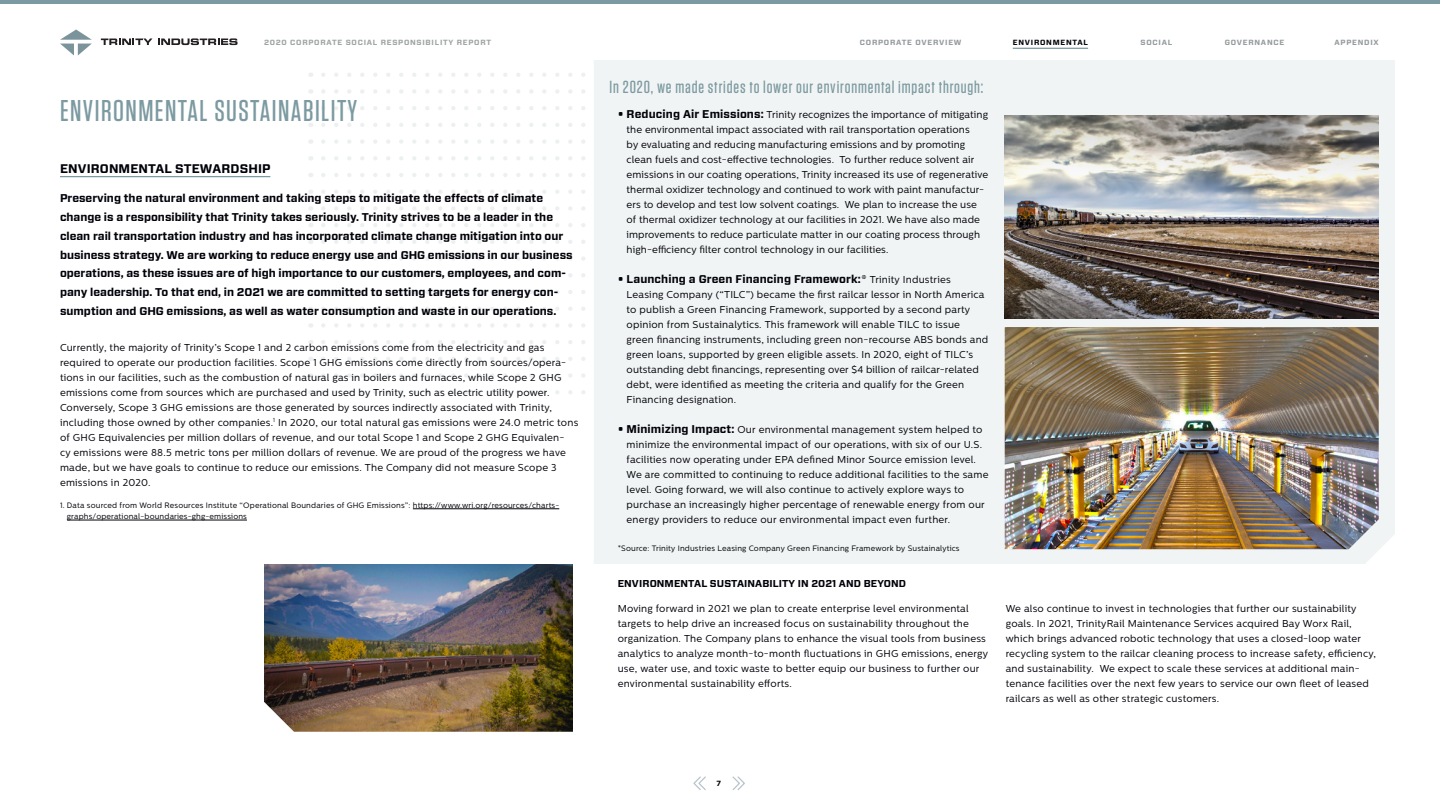
<style>
.page{position:relative;width:1440px;height:810px;background:#fff}
.page>*{position:absolute;margin:0;border:0;box-sizing:border-box;transform-origin:0 0}
.t1{font:500 30px "Tungsten";letter-spacing:.05em;color:#7c9aa1}
.t2{font:500 17.5px "Tungsten";letter-spacing:.05em;color:#7c9aa1}
.t3{font:700 12.5px "Forza";letter-spacing:.01em;color:#010209}
.t4{font:700 11.25px/18.8px "Forza";color:#010209}
.t5{font:10px/15px "Centrale Sans";letter-spacing:.02em;color:#010209}
.t6{font:700 10px "Forza";letter-spacing:.01em;color:#010209}
.t7{font:7.75px/11.2px "Centrale Sans";letter-spacing:.02em;color:#010209}
.t8{font:700 7.5px "Forza";letter-spacing:.1em;color:#949a9d}
.t9{font:700 7.5px "Forza";letter-spacing:.1em;color:#9ea3a4}
.t10{font:700 7.5px "Forza";letter-spacing:.1em;color:#010209}
.s1{font-family:"Forza";font-weight:700;font-size:11.25px}
.s2{font-family:"Centrale Sans";font-weight:400;font-size:10px}
</style>
<div class="page">
<svg style="left:323px;top:89px;width:262px;height:4px"></svg>
<svg style="left:323px;top:73px;width:262px;height:4px"></svg>
<svg style="left:323px;top:123px;width:262px;height:4px"></svg>
<svg style="left:323px;top:156px;width:262px;height:4px"></svg>
<svg style="left:323px;top:190px;width:262px;height:4px"></svg>
<svg style="left:323px;top:223px;width:262px;height:4px"></svg>
<svg style="left:323px;top:307px;width:262px;height:4px"></svg>
<svg style="left:323px;top:257px;width:262px;height:4px"></svg>
<svg style="left:323px;top:340px;width:262px;height:4px"></svg>
<svg style="left:323px;top:373px;width:262px;height:5px"></svg>
<svg style="left:323px;top:106px;width:262px;height:4px"></svg>
<svg style="left:323px;top:140px;width:262px;height:4px"></svg>
<svg style="left:323px;top:173px;width:262px;height:4px"></svg>
<svg style="left:323px;top:206px;width:262px;height:4px"></svg>
<svg style="left:323px;top:290px;width:262px;height:4px"></svg>
<svg style="left:323px;top:240px;width:262px;height:4px"></svg>
<svg style="left:323px;top:323px;width:262px;height:4px"></svg>
<svg style="left:323px;top:273px;width:262px;height:4px"></svg>
<svg style="left:323px;top:357px;width:262px;height:4px"></svg>
<svg style="left:323px;top:390px;width:262px;height:4px"></svg>
<div style="left:594px;top:60px;width:801px;height:504px;background:#f1f4f4"></div>
<hr style="left:0;top:0;width:1440px;height:4px;background:#7c9aa1">
<hr style="left:413px;top:509px;width:146px;height:1px;background:#010209">
<hr style="left:67px;top:520px;width:180px;height:1px;background:#010209">
<hr style="left:60px;top:176px;width:210px;height:1px;background:#7c9aa1">
<img style="left:1005px;top:115px;width:374px;height:203px">
<img style="left:1005px;top:327px;width:374px;height:222px">
<img style="left:264px;top:564px;width:309px;height:168px">
<svg style="left:732px;top:776px;width:13px;height:14px"></svg>
<svg style="left:693px;top:776px;width:13px;height:14px"></svg>
<svg style="left:60px;top:30px;width:32px;height:26px"></svg>
<svg style="left:101px;top:39px;width:51px;height:6px"></svg>
<svg style="left:158px;top:38px;width:80px;height:7px"></svg>
<hr style="left:1013px;top:48px;width:75px;height:1px;background:#7c9aa1">
<p class="t9" style="left:264px;top:37px;width:229px">2020 CORPORATE SOCIAL RESPONSIBILITY REPORT</p>
<p class="t1" style="left:60px;top:95px;width:299px">ENVIRONMENTAL SUSTAINABILITY</p>
<p class="t3" style="left:60px;top:161px;width:212px">ENVIRONMENTAL STEWARDSHIP</p>
<p class="t4" style="left:60px;top:189px;width:514px">Preserving the natural environment and taking steps to mitigate the effects of climate change is a responsibility that Trinity takes seriously. Trinity strives to be a leader in the clean rail transportation industry and has incorporated climate change mitigation into our business strategy. We are working to reduce energy use and GHG emissions in our business operations, as these issues are of high importance to our customers, employees, and com&shy;pany leadership. To that end, in 2021 we are committed to setting targets for energy con&shy;sumption and GHG emissions, as well as water consumption and waste in our operations.</p>
<p class="t5" style="left:60px;top:339px;width:520px">Currently, the majority of Trinity’s Scope 1 and 2 carbon emissions come from the electricity and gas required to operate our production facilities. Scope 1 GHG emissions come directly from sources/opera&shy;tions in our facilities, such as the combustion of natural gas in boilers and furnaces, while Scope 2 GHG emissions come from sources which are purchased and used by Trinity, such as electric utility power.<br>Conversely, Scope 3 GHG emissions are those generated by sources indirectly associated with Trinity, including those owned by other companies.<sup>1</sup> In 2020, our total natural gas emissions were 24.0 metric tons of GHG Equivalencies per million dollars of revenue, and our total Scope 1 and Scope 2 GHG Equivalen-<br>cy emissions were 88.5 metric tons per million dollars of revenue. We are proud of the progress we have made, but we have goals to continue to reduce our emissions. The Company did not measure Scope 3 emissions in 2020.</p>
<p class="t7" style="left:67px;top:500px;width:494px;text-indent:-7px">1. Data sourced from World Resources Institute “Operational Boundaries of GHG Emissions”: https://www.wri.org/resources/charts&shy;graphs/operational-boundaries-ghg-emissions</p>
<p class="t8" style="left:860px;top:38px;width:103px">CORPORATE OVERVIEW</p>
<p class="t10" style="left:1013px;top:38px;width:77px">ENVIRONMENTAL</p>
<p class="t8" style="left:1141px;top:38px;width:33px">SOCIAL</p>
<p class="t8" style="left:1225px;top:38px;width:61px">GOVERNANCE</p>
<p class="t8" style="left:1335px;top:38px;width:46px">APPENDIX</p>
<p class="t2" style="left:610px;top:78px;width:375px">In 2020, we made strides to lower our environmental impact through:</p>
<p class="t5" style="left:627px;top:107px;width:363px;text-indent:-9px"><span class="s1">• Reducing Air Emissions:</span> Trinity recognizes the importance of mitigating the environmental impact associated with rail transportation operations<br>by evaluating and reducing manufacturing emissions and by promoting clean fuels and cost-effective technologies. To further reduce solvent air emissions in our coating operations, Trinity increased its use of regenerative thermal oxidizer technology and continued to work with paint manufactur&shy;ers to develop and test low solvent coatings. We plan to increase the use of thermal oxidizer technology at our facilities in 2021. We have also made improvements to reduce particulate matter in our coating process through high-efficiency filter control technology in our facilities.</p>
<p class="t4" style="left:618px;top:270px;width:335px">• Launching a Green Financing Framework:* <span class="s2">Trinity Industries</span></p>
<p class="t5" style="left:627px;top:287px;width:363px">Leasing Company (“TILC”) became the first railcar lessor in North America to publish a Green Financing Framework, supported by a second party opinion from Sustainalytics. This framework will enable TILC to issue green financing instruments, including green non-recourse ABS bonds and green loans, supported by green eligible assets. In 2020, eight of TILC’s outstanding debt financings, representing over $4 billion of railcar-related debt, were identified as meeting the criteria and qualify for the Green Financing designation.</p>
<p class="t5" style="left:627px;top:422px;width:363px;text-indent:-9px"><span class="s1">• Minimizing Impact:</span> Our environmental management system helped to minimize the environmental impact of our operations, with six of our U.S. facilities now operating under EPA defined Minor Source emission level.<br>We are committed to continuing to reduce additional facilities to the same level. Going forward, we will also continue to actively explore ways to purchase an increasingly higher percentage of renewable energy from our energy providers to reduce our environmental impact even further.</p>
<p class="t7" style="left:618px;top:542px;width:343px">*Source: Trinity Industries Leasing Company Green Financing Framework by Sustainalytics</p>
<p class="t6" style="left:618px;top:577px;width:290px">ENVIRONMENTAL SUSTAINABILITY IN 2021 AND BEYOND</p>
<p class="t5" style="left:618px;top:601px;width:372px">Moving forward in 2021 we plan to create enterprise level environmental targets to help drive an increased focus on sustainability throughout the organization. The Company plans to enhance the visual tools from business analytics to analyze month-to-month fluctuations in GHG emissions, energy use, water use, and toxic waste to better equip our business to further our environmental sustainability efforts.</p>
<p class="t5" style="left:1006px;top:601px;width:372px">We also continue to invest in technologies that further our sustainability goals. In 2021, TrinityRail Maintenance Services acquired Bay Worx Rail, which brings advanced robotic technology that uses a closed-loop water recycling system to the railcar cleaning process to increase safety, efficiency, and sustainability. We expect to scale these services at additional main&shy;tenance facilities over the next few years to service our own fleet of leased railcars as well as other strategic customers.</p>
<p class="t10" style="left:717px;top:778px;width:6px">7</p>
</div>
